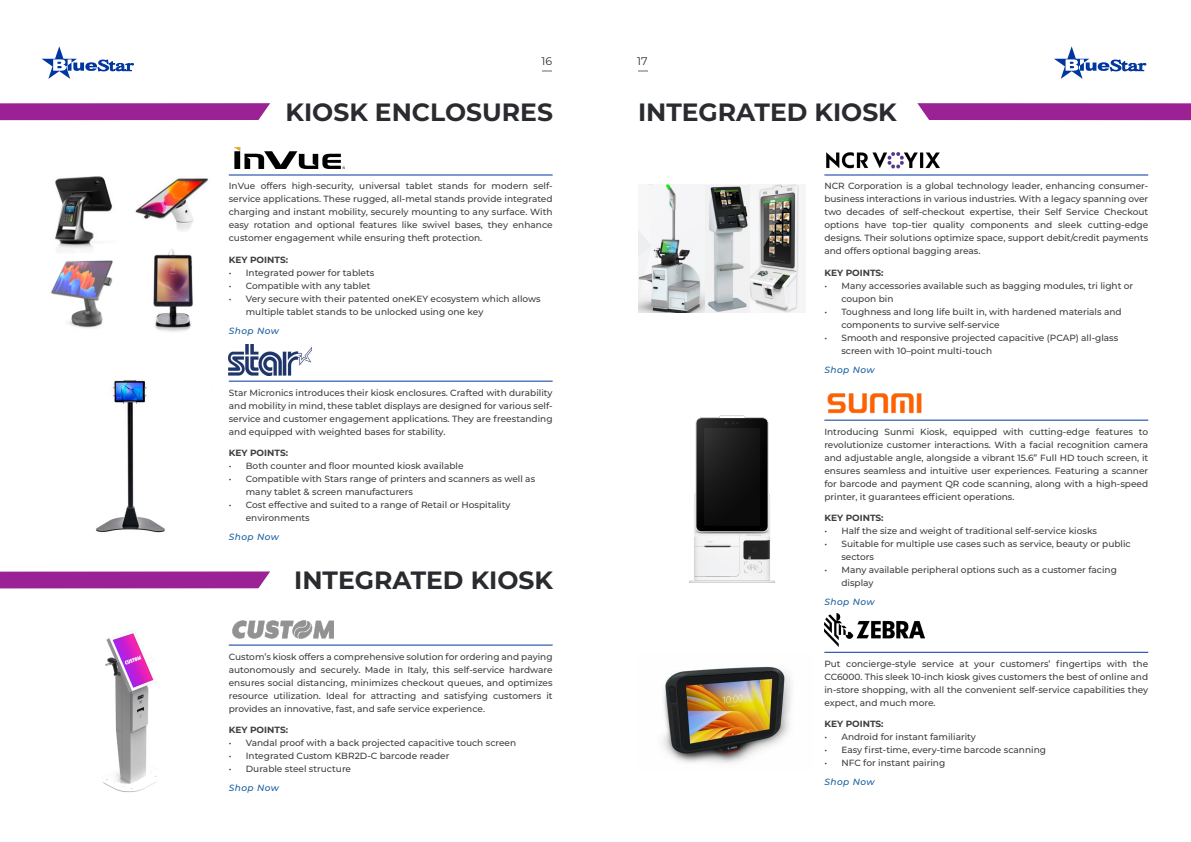
<style>
.page{position:relative;width:1191px;height:842px;background:#fff}
.page>*{position:absolute;margin:0;border:0;box-sizing:border-box;transform-origin:0 0}
.Headline{font:700 25px "Montserrat";color:#292b2f}
.t1{font:11px "Montserrat";color:#292b2f}
.Paragraph{font:500 9px/13px "Montserrat";color:#3e3e3f}
.KeyPoints{font:700 9px "Montserrat";color:#3e3e3f}
.Websites{font:italic 500 9px "Montserrat";letter-spacing:.05em;color:#175d9e}
</style>
<div class="page">
<svg style="left:42px;top:46px;width:92px;height:33px"></svg>
<svg style="left:1054px;top:46px;width:92px;height:33px"></svg>
<svg style="left:638px;top:70px;width:9px;height:2px"></svg>
<svg style="left:542px;top:70px;width:10px;height:2px"></svg>
<hr style="left:229px;top:175px;width:323px;height:1px;background:#0036a0">
<hr style="left:229px;top:381px;width:323px;height:1px;background:#0036a0">
<img style="left:235px;top:147px;width:109px;height:22px">
<img style="left:229px;top:345px;width:83px;height:30px">
<hr style="left:229px;top:645px;width:323px;height:1px;background:#0036a0">
<img style="left:233px;top:620px;width:100px;height:19px">
<hr style="left:824px;top:175px;width:324px;height:1px;background:#0036a0">
<hr style="left:824px;top:420px;width:324px;height:1px;background:#0036a0">
<hr style="left:824px;top:652px;width:324px;height:1px;background:#0036a0">
<img style="left:826px;top:152px;width:114px;height:17px">
<img style="left:827px;top:393px;width:95px;height:21px">
<img style="left:824px;top:614px;width:100px;height:32px">
<img style="left:689px;top:415px;width:86px;height:167px">
<img style="left:638px;top:184px;width:167px;height:129px">
<svg style="left:0;top:103px;width:270px;height:17px;background:#9e2998"></svg>
<svg style="left:0;top:571px;width:270px;height:17px;background:#a02d9a"></svg>
<svg style="left:917px;top:103px;width:274px;height:17px;background:#9e2a98"></svg>
<img style="left:96px;top:380px;width:69px;height:153px">
<img style="left:103px;top:630px;width:54px;height:162px">
<img style="left:51px;top:176px;width:158px;height:156px">
<img style="left:663px;top:666px;width:128px;height:97px">
<p class="t1" style="left:541px;top:53px;width:12px">16</p>
<p class="t1" style="left:637px;top:53px;width:12px">17</p>
<p class="Headline" style="left:285px;top:94px;width:269px">KIOSK ENCLOSURES</p>
<p class="Paragraph" style="left:229px;top:179px;width:325px;text-align:justify">InVue offers high-security, universal tablet stands for modern self&shy;service applications. These rugged, all-metal stands provide integrated charging and instant mobility, securely mounting to any surface. With easy rotation and optional features like swivel bases, they enhance customer engagement while ensuring theft protection.</p>
<p class="KeyPoints" style="left:229px;top:253px;width:61px">KEY POINTS:</p>
<p class="Paragraph" style="left:229px;top:266px;width:147px">• Integrated power for tablets</p>
<p class="Paragraph" style="left:229px;top:279px;width:143px">• Compatible with any tablet</p>
<p class="Paragraph" style="left:246px;top:292px;width:296px;text-indent:-17px">• Very secure with their patented oneKEY ecosystem which allows multiple tablet stands to be unlocked using one key</p>
<p class="Websites" style="left:229px;top:324px;width:52px">Shop Now</p>
<p class="Paragraph" style="left:229px;top:386px;width:325px;text-align:justify">Star Micronics introduces their kiosk enclosures. Crafted with durability and mobility in mind, these tablet displays are designed for various self&shy;service and customer engagement applications. They are freestanding and equipped with weighted bases for stability.</p>
<p class="KeyPoints" style="left:229px;top:446px;width:61px">KEY POINTS:</p>
<p class="Paragraph" style="left:229px;top:459px;width:236px">• Both counter and floor mounted kiosk available</p>
<p class="Paragraph" style="left:246px;top:472px;width:291px;text-indent:-17px">• Compatible with Stars range of printers and scanners as well as many tablet &amp; screen manufacturers</p>
<p class="Paragraph" style="left:246px;top:498px;width:266px;text-indent:-17px">• Cost effective and suited to a range of Retail or Hospitality environments</p>
<p class="Websites" style="left:229px;top:530px;width:52px">Shop Now</p>
<p class="Headline" style="left:294px;top:562px;width:260px">INTEGRATED KIOSK</p>
<p class="Paragraph" style="left:229px;top:649px;width:325px;text-align:justify">Custom’s kiosk offers a comprehensive solution for ordering and paying autonomously and securely. Made in Italy, this self-service hardware ensures social distancing, minimizes checkout queues, and optimizes resource utilization. Ideal for attracting and satisfying customers it provides an innovative, fast, and safe service experience.</p>
<p class="KeyPoints" style="left:229px;top:723px;width:61px">KEY POINTS:</p>
<p class="Paragraph" style="left:229px;top:736px;width:289px">• Vandal proof with a back projected capacitive touch screen</p>
<p class="Paragraph" style="left:229px;top:749px;width:222px">• Integrated Custom KBR2D-C barcode reader</p>
<p class="Paragraph" style="left:229px;top:762px;width:124px">• Durable steel structure</p>
<p class="Websites" style="left:229px;top:781px;width:52px">Shop Now</p>
<p class="Headline" style="left:638px;top:94px;width:260px">INTEGRATED KIOSK</p>
<p class="Paragraph" style="left:824px;top:179px;width:325px;text-align:justify">NCR Corporation is a global technology leader, enhancing consumer&shy;business interactions in various industries. With a legacy spanning over two decades of self-checkout expertise, their Self Service Checkout options have top-tier quality components and sleek cutting-edge designs. Their solutions optimize space, support debit/credit payments and offers optional bagging areas.</p>
<p class="KeyPoints" style="left:824px;top:266px;width:61px">KEY POINTS:</p>
<p class="Paragraph" style="left:841px;top:279px;width:293px;text-indent:-17px">• Many accessories available such as bagging modules, tri light or coupon bin</p>
<p class="Paragraph" style="left:841px;top:305px;width:282px;text-indent:-17px">• Toughness and long life built in, with hardened materials and components to survive self-service</p>
<p class="Paragraph" style="left:841px;top:331px;width:278px;text-indent:-17px">• Smooth and responsive projected capacitive (PCAP) all-glass screen with 10–point multi-touch</p>
<p class="Websites" style="left:824px;top:363px;width:52px">Shop Now</p>
<p class="Paragraph" style="left:824px;top:425px;width:325px;text-align:justify">Introducing Sunmi Kiosk, equipped with cutting-edge features to revolutionize customer interactions. With a facial recognition camera and adjustable angle, alongside a vibrant 15.6” Full HD touch screen, it ensures seamless and intuitive user experiences. Featuring a scanner for barcode and payment QR code scanning, along with a high-speed printer, it guarantees efficient operations.</p>
<p class="KeyPoints" style="left:824px;top:511px;width:61px">KEY POINTS:</p>
<p class="Paragraph" style="left:824px;top:524px;width:274px">• Half the size and weight of traditional self-service kiosks</p>
<p class="Paragraph" style="left:841px;top:537px;width:291px;text-indent:-17px">• Suitable for multiple use cases such as service, beauty or public sectors</p>
<p class="Paragraph" style="left:841px;top:563px;width:277px;text-indent:-17px">• Many available peripheral options such as a customer facing display</p>
<p class="Websites" style="left:824px;top:595px;width:52px">Shop Now</p>
<p class="Paragraph" style="left:824px;top:657px;width:325px;text-align:justify">Put concierge-style service at your customers’ fingertips with the CC6000. This sleek 10-inch kiosk gives customers the best of online and in-store shopping, with all the convenient self-service capabilities they expect, and much more.</p>
<p class="KeyPoints" style="left:824px;top:718px;width:61px">KEY POINTS:</p>
<p class="Paragraph" style="left:824px;top:730px;width:153px">• Android for instant familiarity</p>
<p class="Paragraph" style="left:824px;top:743px;width:223px">• Easy first-time, every-time barcode scanning</p>
<p class="Paragraph" style="left:824px;top:756px;width:122px">• NFC for instant pairing</p>
<p class="Websites" style="left:824px;top:775px;width:52px">Shop Now</p>
</div>
